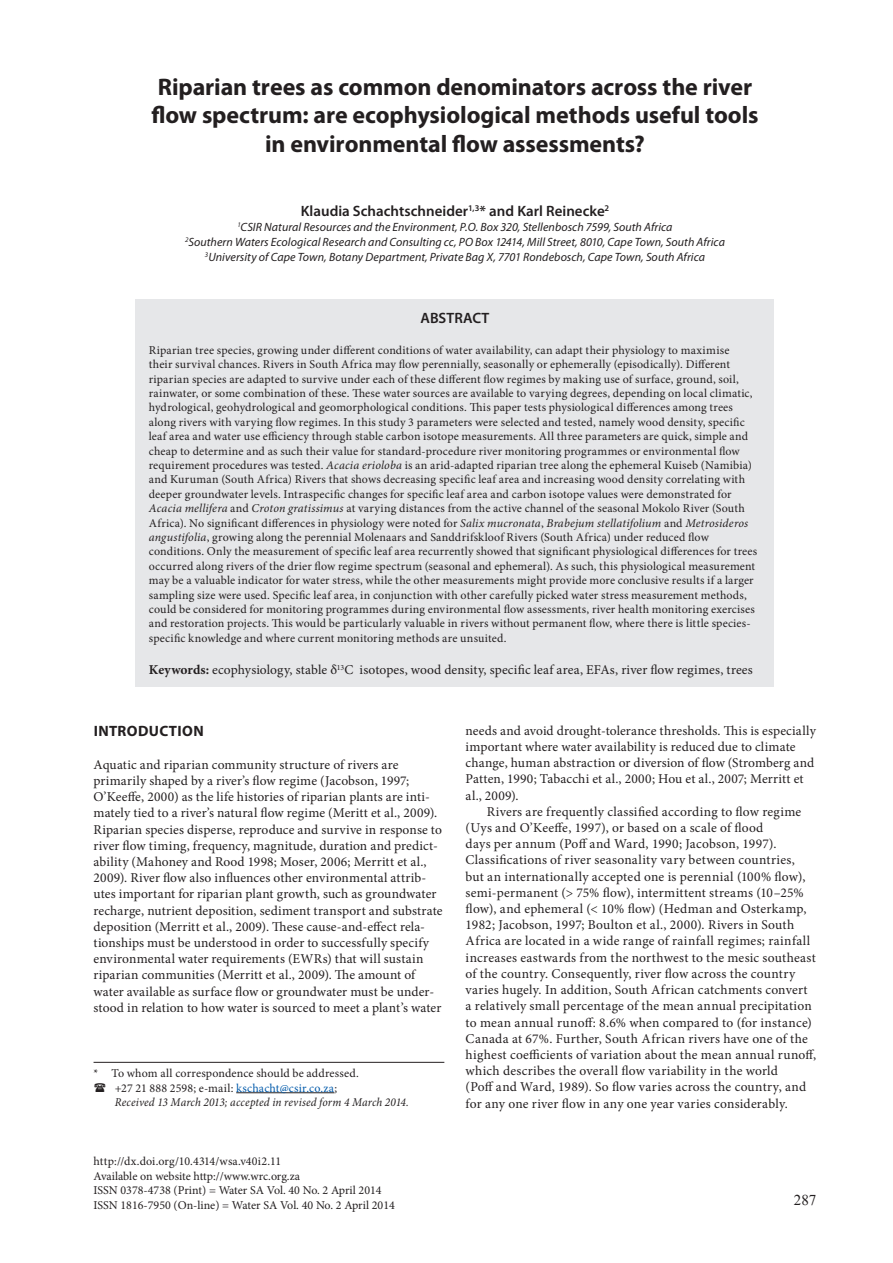
<style>
.page{position:relative;width:893px;height:1263px;background:#fff}
.page>*{position:absolute;margin:0;border:0;box-sizing:border-box;transform-origin:0 0}
.Headline{font:700 24px/28.8px "Myriad Pro";letter-spacing:-.005em;color:#231f20;text-align:center}
.Author{font:600 15px "Myriad Pro";color:#231f20}
.Subhead_1{font:700 15px "Myriad Pro";letter-spacing:.025em;color:#231f20}
.t1{font:15px "Times New Roman";color:#231f20}
.Body_text_no_indent{font:13.5px/16.2px "Minion Pro";letter-spacing:.01em;color:#231f20}
.Body_Text{font:13.5px/16.2px "Minion Pro";letter-spacing:.02em;color:#231f20}
.Keywords{font:13.5px "Minion Pro";letter-spacing:.01em;color:#231f20}
.Abstract{font:12px/14.4px "Minion Pro";letter-spacing:.01em;color:#231f20}
.Address{font:italic 12px "Myriad Pro";letter-spacing:.005em;color:#231f20}
.Body_text_2{font:12px "Minion Pro";letter-spacing:.01em;color:#231f20}
.Body_text_2-2{font:italic 12px "Minion Pro";letter-spacing:.015em;color:#231f20;scale:.95 1}
.s1{font-style:italic}
.s2{font-weight:700}
.s3{color:#015aaa}
</style>
<div class="page">
<div style="left:135px;top:299px;width:638px;height:388px;background:#e6e7e9"></div>
<hr style="left:236px;top:1092px;width:98px;height:1px;background:#231f20">
<hr style="left:94px;top:1062px;width:350px;height:1px;background:#231f20">
<p class="Headline" style="left:151px;top:71px;width:609px">Riparian trees as common denominators across the river flow spectrum: are ecophysiological methods useful tools in environmental flow assessments?</p>
<p class="Author" style="left:301px;top:201px;width:310px">Klaudia Schachtschneider<sup>1,3</sup>* and Karl Reinecke<sup>2</sup></p>
<p class="Address" style="left:237px;top:219px;width:437px"><sup>1</sup>CSIR Natural Resources and the Environment, P.O. Box 320, Stellenbosch 7599, South Africa</p>
<p class="Address" style="left:185px;top:234px;width:541px"><sup>2</sup>Southern Waters Ecological Research and Consulting cc, PO Box 12414, Mill Street, 8010, Cape Town, South Africa</p>
<p class="Address" style="left:205px;top:249px;width:502px"><sup>3</sup>University of Cape Town, Botany Department, Private Bag X, 7701 Rondebosch, Cape Town, South Africa</p>
<p class="Author" style="left:420px;top:309px;width:70px">ABSTRACT</p>
<p class="Abstract" style="left:149px;top:343px;width:610px">Riparian tree species, growing under different conditions of water availability, can adapt their physiology to maximise<br>their survival chances. Rivers in South Africa may flow perennially, seasonally or ephemerally (episodically). Different riparian species are adapted to survive under each of these different flow regimes by making use of surface, ground, soil, rainwater, or some combination of these. These water sources are available to varying degrees, depending on local climatic, hydrological, geohydrological and geomorphological conditions. This paper tests physiological differences among trees along rivers with varying flow regimes. In this study 3 parameters were selected and tested, namely wood density, specific leaf area and water use efficiency through stable carbon isotope measurements. All three parameters are quick, simple and cheap to determine and as such their value for standard-procedure river monitoring programmes or environmental flow requirement procedures was tested. <span class="s1">Acacia erioloba</span> is an arid-adapted riparian tree along the ephemeral Kuiseb (Namibia) and Kuruman (South Africa) Rivers that shows decreasing specific leaf area and increasing wood density correlating with deeper groundwater levels. Intraspecific changes for specific leaf area and carbon isotope values were demonstrated for <span class="s1">Acacia mellifera</span> and <span class="s1">Croton gratissimus</span> at varying distances from the active channel of the seasonal Mokolo River (South Africa). No significant differences in physiology were noted for <span class="s1">Salix mucronata</span>, <span class="s1">Brabejum stellatifolium</span> and <span class="s1">Metrosideros angustifolia</span>, growing along the perennial Molenaars and Sanddrifskloof Rivers (South Africa) under reduced flow conditions. Only the measurement of specific leaf area recurrently showed that significant physiological differences for trees occurred along rivers of the drier flow regime spectrum (seasonal and ephemeral). As such, this physiological measurement may be a valuable indicator for water stress, while the other measurements might provide more conclusive results if a larger sampling size were used. Specific leaf area, in conjunction with other carefully picked water stress measurement methods, could be considered for monitoring programmes during environmental flow assessments, river health monitoring exercises and restoration projects. This would be particularly valuable in rivers without permanent flow, where there is little species&shy;specific knowledge and where current monitoring methods are unsuited.</p>
<p class="Keywords" style="left:149px;top:661px;width:605px"><span class="s2">Keywords:</span> ecophysiology, stable δ<sup>13</sup>C isotopes, wood density, specific leaf area, EFAs, river flow regimes, trees</p>
<p class="Subhead_1" style="left:94px;top:721px;width:112px">INTRODUCTION</p>
<p class="Body_text_no_indent" style="left:94px;top:756px;width:351px">Aquatic and riparian community structure of rivers are primarily shaped by a river’s flow regime (Jacobson, 1997; O’Keeffe, 2000) as the life histories of riparian plants are inti&shy;mately tied to a river’s natural flow regime (Meritt et al., 2009).<br>Riparian species disperse, reproduce and survive in response to river flow timing, frequency, magnitude, duration and predict&shy;ability (Mahoney and Rood 1998; Moser, 2006; Merritt et al., 2009). River flow also influences other environmental attrib&shy;utes important for riparian plant growth, such as groundwater recharge, nutrient deposition, sediment transport and substrate deposition (Merritt et al., 2009). These cause-and-effect rela&shy;tionships must be understood in order to successfully specify environmental water requirements (EWRs) that will sustain riparian communities (Merritt et al., 2009). The amount of water available as surface flow or groundwater must be under&shy;stood in relation to how water is sourced to meet a plant’s water</p>
<p class="Body_text_2" style="left:94px;top:1065px;width:267px">* To whom all correspondence should be addressed.</p>
<p class="Body_text_2" style="left:115px;top:1080px;width:224px">+27 21 888 2598; e-mail: <span class="s3">kschacht@csir.co.za</span>;</p>
<p class="Body_text_2-2" style="left:115px;top:1094px;width:311px">Received 13 March 2013; accepted in revised form 4 March 2014.</p>
<p class="Body_text_no_indent" style="left:466px;top:722px;width:352px">needs and avoid drought-tolerance thresholds. This is especially important where water availability is reduced due to climate change, human abstraction or diversion of flow (Stromberg and Patten, 1990; Tabacchi et al., 2000; Hou et al., 2007; Merritt et al., 2009).</p>
<p class="Body_Text" style="left:466px;top:803px;width:352px;text-indent:21px">Rivers are frequently classified according to flow regime (Uys and O’Keeffe, 1997), or based on a scale of flood<br>days per annum (Poff and Ward, 1990; Jacobson, 1997).<br>Classifications of river seasonality vary between countries, but an internationally accepted one is perennial (100% flow), semi-permanent (&gt; 75% flow), intermittent streams (10–25% flow), and ephemeral (&lt; 10% flow) (Hedman and Osterkamp, 1982; Jacobson, 1997; Boulton et al., 2000). Rivers in South Africa are located in a wide range of rainfall regimes; rainfall increases eastwards from the northwest to the mesic southeast of the country. Consequently, river flow across the country varies hugely. In addition, South African catchments convert a relatively small percentage of the mean annual precipitation to mean annual runoff: 8.6% when compared to (for instance)<br>Canada at 67%. Further, South African rivers have one of the highest coefficients of variation about the mean annual runoff, which describes the overall flow variability in the world<br>(Poff and Ward, 1989). So flow varies across the country, and for any one river flow in any one year varies considerably.</p>
<p class="Body_text_2" style="left:94px;top:1153px;width:189px">http://dx.doi.org/10.4314/wsa.v40i2.11</p>
<p class="Abstract" style="left:94px;top:1169px;width:208px">Available on website http://www.wrc.org.za</p>
<p class="Abstract" style="left:94px;top:1183px;width:290px">ISSN 0378-4738 (Print) = Water SA Vol. 40 No. 2 April 2014</p>
<p class="Abstract" style="left:94px;top:1197px;width:303px">ISSN 1816-7950 (On-line) = Water SA Vol. 40 No. 2 April 2014</p>
<p class="t1" style="left:794px;top:1190px;width:24px">287</p>
</div>
